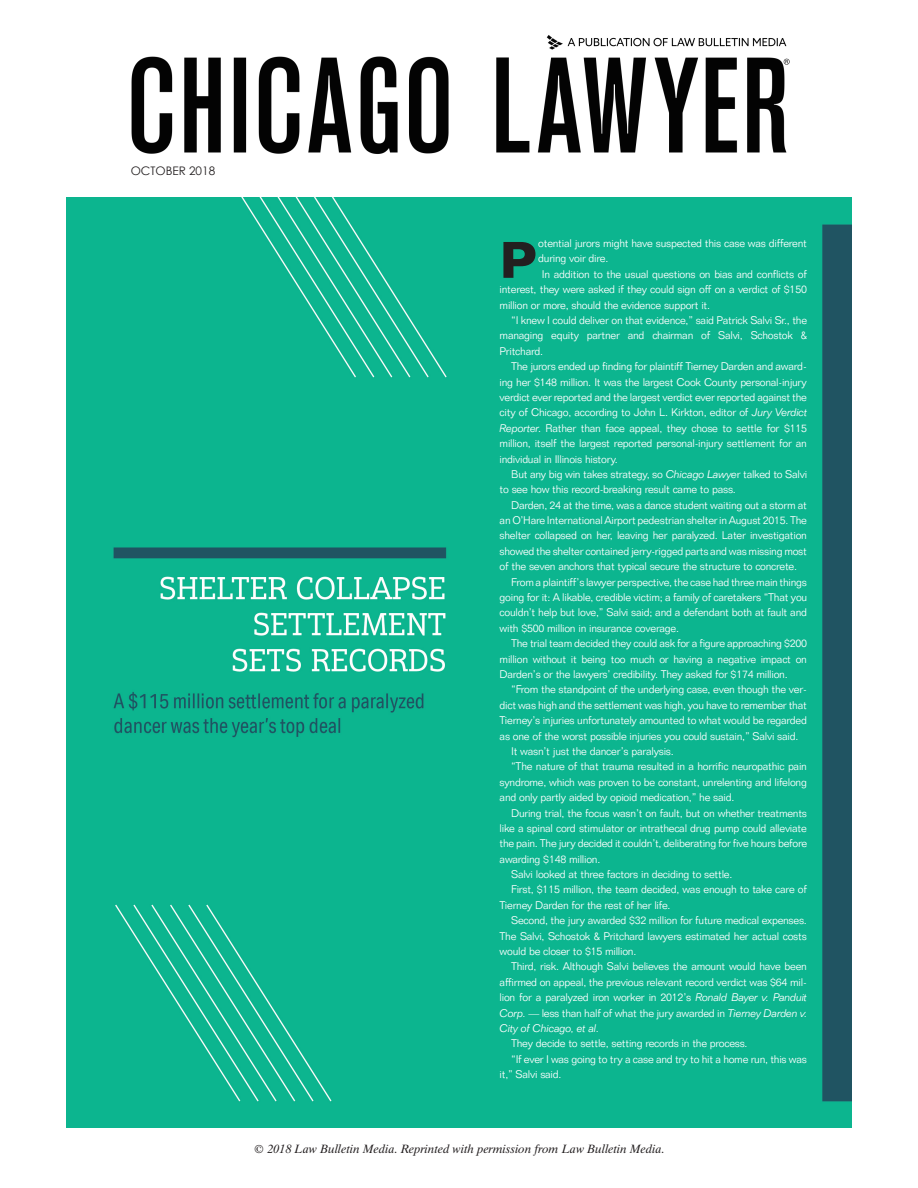
<style>
.page{position:relative;width:918px;height:1188px;background:#fff}
.page>*{position:absolute;margin:0;border:0;box-sizing:border-box;transform-origin:0 0}
.t1{font:700 50.25px "Folio BT";color:#231f20}
.t2{font:italic 12px "Dutch 801 BT";letter-spacing:.01em;color:#231f20}
.t3{font:11.7px "Century Gothic";color:#231f20}
.t4{font:300 10.95px "Folio BT";letter-spacing:-.025em;color:#fff}
.t5{font:italic 300 10.95px "Folio BT";letter-spacing:-.025em;color:#fff}
.s1{font-style:italic}
</style>
<div class="page">
<img style="left:131px;top:35px;width:659px;height:119px">
<div style="left:67px;top:198px;width:785px;height:929px;background:#0cb58f"></div>
<p class="t3" style="left:131px;top:163px;width:86px">OCTOBER 2018</p>
<h1 class="t1" style="left:500px;top:242px;width:39px">P</h1>
<p class="t4" style="left:538px;top:239px;width:270px">otential jurors might have suspected this case was different</p>
<p class="t4" style="left:538px;top:255px;width:72px">during voir dire.</p>
<p class="t4" style="left:542px;top:270px;width:266px">In addition to the usual questions on bias and conflicts of</p>
<p class="t4" style="left:500px;top:285px;width:309px">interest, they were asked if they could sign off on a verdict of $150</p>
<p class="t4" style="left:500px;top:301px;width:212px">million or more, should the evidence support it.</p>
<p class="t4" style="left:511px;top:316px;width:297px">“I knew I could deliver on that evidence,” said Patrick Salvi Sr., the</p>
<p class="t4" style="left:500px;top:332px;width:309px">managing equity partner and chairman of Salvi, Schostok &amp;</p>
<p class="t4" style="left:500px;top:347px;width:45px">Pr i t c h a rd .</p>
<p class="t4" style="left:511px;top:362px;width:297px">The jurors ended up finding for plaintiff Tierney Darden and award-</p>
<p class="t4" style="left:500px;top:378px;width:309px">ing her $148 million. It was the largest Cook County personal-injury</p>
<p class="t4" style="left:500px;top:393px;width:309px">verdict ever reported and the largest verdict ever reported against the</p>
<p class="t4" style="left:500px;top:409px;width:309px">city of Chicago, according to John L. Kirkton, editor of <span class="s1">Jury Verdict</span></p>
<p class="t4" style="left:500px;top:424px;width:309px"><span class="s1">Re p o r t e r</span>. Rather than face appeal, they chose to settle for $115</p>
<p class="t4" style="left:500px;top:439px;width:309px">million, itself the largest reported personal-injury settlement for an</p>
<p class="t4" style="left:500px;top:455px;width:120px">individual in Illinois history.</p>
<p class="t4" style="left:511px;top:470px;width:298px">But any big win takes strategy, so <span class="s1">Chicago Lawye</span>r talked to Salvi</p>
<p class="t4" style="left:500px;top:486px;width:238px">to see how this record-breaking result came to pass.</p>
<p class="t4" style="left:511px;top:501px;width:297px">Darden, 24 at the time, was a dance student waiting out a storm at</p>
<p class="t4" style="left:500px;top:516px;width:309px">an O’Hare International Airport pedestrian shelter in August 2015. The</p>
<p class="t4" style="left:500px;top:532px;width:309px">shelter collapsed on her, leaving her paralyzed. Later investigation</p>
<p class="t4" style="left:500px;top:547px;width:309px">showed the shelter contained jerry-rigged parts and was missing most</p>
<p class="t4" style="left:500px;top:562px;width:299px">of the seven anchors that typical secure the structure to concrete.</p>
<p class="t4" style="left:511px;top:578px;width:297px">From a plaintiff’s lawyer perspective, the case had three main things</p>
<p class="t4" style="left:500px;top:593px;width:309px">going for it: A likable, credible victim; a family of caretakers “That you</p>
<p class="t4" style="left:500px;top:609px;width:309px">couldn’t help but love,” Salvi said; and a defendant both at fault and</p>
<p class="t4" style="left:500px;top:624px;width:181px">with $500 million in insurance coverage.</p>
<p class="t4" style="left:511px;top:639px;width:297px">The trial team decided they could ask for a figure approaching $200</p>
<p class="t4" style="left:500px;top:655px;width:309px">million without it being too much or having a negative impact on</p>
<p class="t4" style="left:500px;top:670px;width:290px">D a rd e n ’s or the lawyers’ credibility. They asked for $174 million.</p>
<p class="t4" style="left:511px;top:686px;width:297px">“From the standpoint of the underlying case, even though the ver-</p>
<p class="t4" style="left:500px;top:701px;width:309px">dict was high and the settlement was high, you have to remember that</p>
<p class="t4" style="left:500px;top:716px;width:309px">Ti e r n e y ’s injuries unfortunately amounted to what would be regarded</p>
<p class="t4" style="left:500px;top:732px;width:300px">as one of the worst possible injuries you could sustain,” Salvi said.</p>
<p class="t4" style="left:511px;top:747px;width:164px">It wasn’t just the dancer’s paralysis.</p>
<p class="t4" style="left:511px;top:763px;width:297px">“The nature of that trauma resulted in a horrific neuropathic pain</p>
<p class="t4" style="left:500px;top:778px;width:309px">syndrome, which was proven to be constant, unrelenting and lifelong</p>
<p class="t4" style="left:500px;top:793px;width:236px">and only partly aided by opioid medication,” he said.</p>
<p class="t4" style="left:511px;top:809px;width:297px">During trial, the focus wasn’t on fault, but on whether treatments</p>
<p class="t4" style="left:500px;top:824px;width:309px">like a spinal cord stimulator or intrathecal drug pump could alleviate</p>
<p class="t4" style="left:500px;top:840px;width:309px">the pain. The jury decided it couldn’t, deliberating for five hours before</p>
<p class="t4" style="left:500px;top:855px;width:102px">awarding $148 million.</p>
<p class="t4" style="left:511px;top:870px;width:223px">Salvi looked at three factors in deciding to settle.</p>
<p class="t4" style="left:511px;top:886px;width:297px">First, $115 million, the team decided, was enough to take care of</p>
<p class="t4" style="left:500px;top:901px;width:172px">Tierney Darden for the rest of her life.</p>
<p class="t4" style="left:511px;top:916px;width:297px">Second, the jury awarded $32 million for future medical expenses.</p>
<p class="t4" style="left:500px;top:932px;width:309px">The Salvi, Schostok &amp; Pritchard lawyers estimated her actual costs</p>
<p class="t4" style="left:500px;top:947px;width:138px">would be closer to $15 million.</p>
<p class="t4" style="left:511px;top:963px;width:297px">Third, risk. Although Salvi believes the amount would have been</p>
<p class="t4" style="left:500px;top:978px;width:309px">affirmed on appeal, the previous relevant record verdict was $64 mil-</p>
<p class="t4" style="left:500px;top:993px;width:309px">lion for a paralyzed iron worker in 2012’s <span class="s1">Ronald Bayer v. Panduit</span></p>
<p class="t4" style="left:500px;top:1009px;width:309px"><span class="s1">Corp.</span> — less than half of what the jury awarded in <span class="s1">Tierney Darden v.</span></p>
<p class="t5" style="left:500px;top:1024px;width:101px">City of Chicago, et al.</p>
<p class="t4" style="left:511px;top:1040px;width:238px">They decide to settle, setting records in the process.</p>
<p class="t4" style="left:511px;top:1055px;width:297px">“If ever I was going to try a case and try to hit a home run, this was</p>
<p class="t4" style="left:500px;top:1070px;width:63px">it,” Salvi said.</p>
<p class="t2" style="left:254px;top:1145px;width:412px">© 2018 Law Bulletin Media. Reprinted with permission from Law Bulletin Media.</p>
</div>
